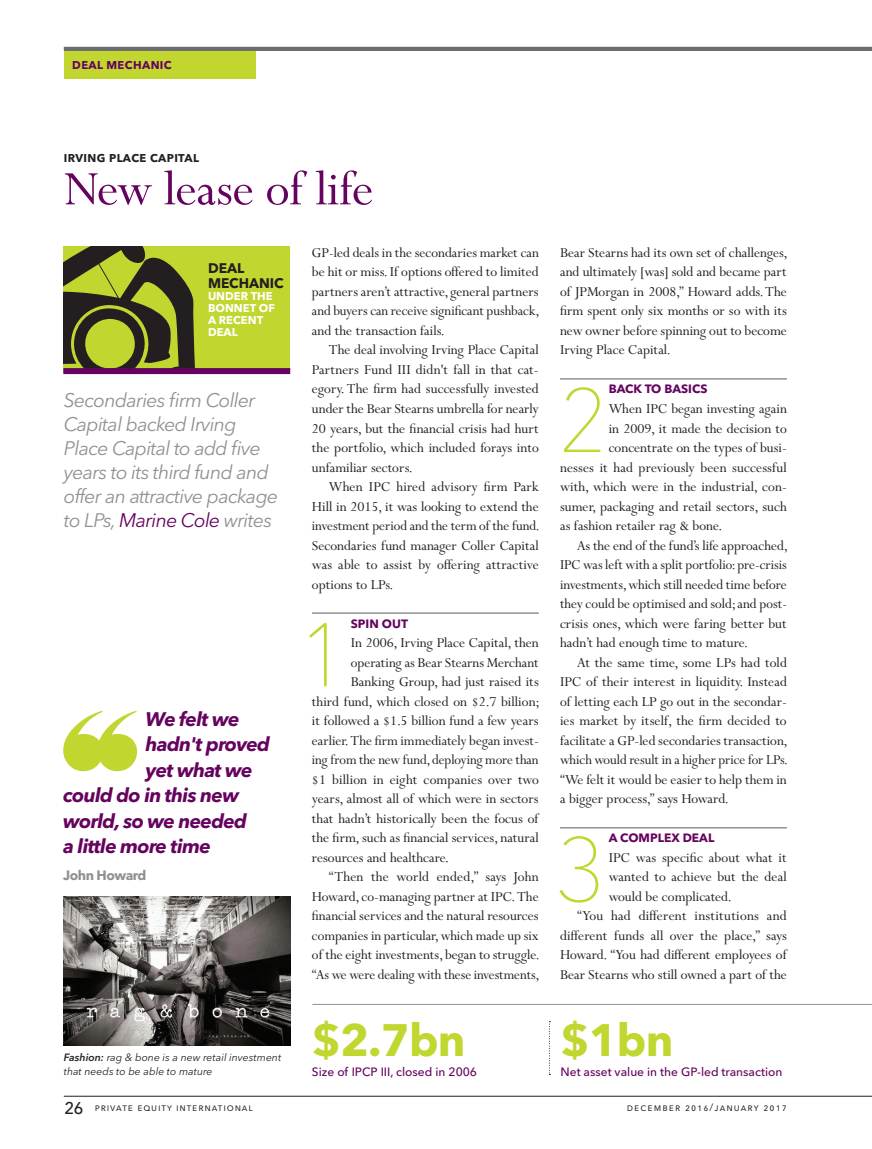
<style>
.page{position:relative;width:872px;height:1149px;background:#fff}
.page>*{position:absolute;margin:0;border:0;box-sizing:border-box;transform-origin:0 0}
.Deal_Subhead{font:200 121.2px "Avenir Next LT Pro";color:#c1d72f}
.Large_headline{font:54px "Perpetua MT Pro";letter-spacing:-.005em;color:#65035f}
.Feature_Big_number{font:700 45px "Avenir Next LT Pro";letter-spacing:-.02em;color:#c1d72f}
.t1{font:22.5px "Avenir Next LT Pro";color:#231f20}
.Standfirst{font:italic 19.5px/24px "Avenir Next LT Pro";letter-spacing:-.035em;color:#8e9093}
.Big_pull_quote{font:italic 700 19.5px "Avenir Next LT Pro";letter-spacing:-.035em;color:#65035f}
.Body_Copy_indent{font:15.3px/19.5px "Perpetua MT Pro";color:#231f20;text-align:justify}
.Body_no_indent{font:15.3px/19.5px "Perpetua MT Pro";color:#231f20;text-align:justify}
.t2{font:700 13.8px/15.3px "Avenir Next LT Pro";color:#231f20}
.Big_pull_quote_name{font:700 13.5px "Avenir Next LT Pro";letter-spacing:-.035em;color:#8e9093}
.Feature_Big_number-2{font:500 12px "Avenir Next LT Pro";color:#65035f}
.Deal_Subhead-2{font:700 12px "Avenir Next LT Pro";color:#65035f}
.t3{font:700 11.25px/12px "Avenir Next LT Pro";color:#fff}
.Subject_eyebrow{font:700 11.25px "Avenir Next LT Pro";letter-spacing:.035em;color:#231f20}
.t4{font:700 11.25px "Avenir Next LT Pro";letter-spacing:.035em;color:#65035f}
.Picture_caption{font:italic 10.5px/13.5px "Avenir Next LT Pro";color:#231f20}
.t5{font:10.5px "Avenir Next LT Pro";letter-spacing:.08em;color:#231f20}
.t6{font:10.5px "Avenir Next LT Pro";letter-spacing:.1em;color:#231f20}
.s1{color:#65035f}
.s2{font-weight:600}
</style>
<div class="page">
<hr style="left:64px;top:1095px;width:808px;height:1px;background:#231f20">
<hr style="left:64px;top:47px;width:808px;height:4px;background:#6c6d70">
<hr style="left:312px;top:612px;width:227px;height:1px;background:#8e9093">
<div style="left:63px;top:247px;width:227px;height:126px;background:#c1d72f"></div>
<svg style="left:63px;top:247px;width:132px;height:121px"></svg>
<div style="left:63px;top:368px;width:227px;height:6px;background:#65035f"></div>
<div style="left:64px;top:51px;width:191px;height:27px;background:#c1d72f"></div>
<hr style="left:560px;top:378px;width:227px;height:1px;background:#8e9093">
<hr style="left:560px;top:826px;width:227px;height:2px;background:#8e9093">
<img style="left:64px;top:896px;width:227px;height:148px">
<hr style="left:312px;top:1003px;width:560px;height:1px;background:#939598">
<svg style="left:63px;top:711px;width:74px;height:60px"></svg>
<svg style="left:549px;top:1021px;width:1px;height:53px"></svg>
<p class="t4" style="left:72px;top:58px;width:101px">DEAL MECHANIC</p>
<p class="Subject_eyebrow" style="left:64px;top:151px;width:137px">IRVING PLACE CAPITAL</p>
<p class="Large_headline" style="left:64px;top:158px;width:311px">New lease of life</p>
<p class="t2" style="left:208px;top:260px;width:77px">DEAL<br>MECHANIC</p>
<p class="t3" style="left:208px;top:290px;width:68px">UNDER THE<br>BONNET OF<br>A RECENT<br>DEAL</p>
<p class="Standfirst" style="left:64px;top:387px;width:216px">Secondaries firm Coller<br>Capital backed Irving<br>Place Capital to add five years to its third fund and offer an attractive package to LPs, <span class="s1">Marine Cole</span> writes</p>
<p class="Big_pull_quote" style="left:146px;top:706px;width:95px">We felt we</p>
<p class="Big_pull_quote" style="left:146px;top:732px;width:126px">hadn't proved</p>
<p class="Big_pull_quote" style="left:146px;top:757px;width:108px">yet what we</p>
<p class="Big_pull_quote" style="left:63px;top:783px;width:177px">could do in this new</p>
<p class="Big_pull_quote" style="left:63px;top:808px;width:185px">world, so we needed</p>
<p class="Big_pull_quote" style="left:63px;top:834px;width:149px">a little more time</p>
<p class="Big_pull_quote_name" style="left:63px;top:866px;width:85px">John Howard</p>
<p class="Picture_caption" style="left:64px;top:1050px;width:219px"><span class="s2">Fashion:</span> rag &amp; bone is a new retail investment that needs to be able to mature</p>
<p class="Body_no_indent" style="left:312px;top:243px;width:229px">GP-led deals in the secondaries market can be hit or miss. If options offered to limited partners aren’t attractive, general partners and buyers can receive significant pushback, and the transaction fails.</p>
<p class="Body_Copy_indent" style="left:312px;top:340px;width:228px;text-indent:17px">The deal involving Irving Place Capital Partners Fund III didn't fall in that cat&shy;egory. The firm had successfully invested under the Bear Stearns umbrella for nearly 20 years, but the financial crisis had hurt the portfolio, which included forays into unfamiliar sectors.</p>
<p class="Body_Copy_indent" style="left:312px;top:477px;width:229px;text-indent:17px">When IPC hired advisory firm Park Hill in 2015, it was looking to extend the investment period and the term of the fund.<br>Secondaries fund manager Coller Capital was able to assist by offering attractive options to LPs.</p>
<p class="Deal_Subhead" style="left:294px;top:571px;width:58px">1</p>
<p class="Deal_Subhead-2" style="left:351px;top:616px;width:59px">SPIN OUT</p>
<p class="Body_no_indent" style="left:351px;top:633px;width:189px">In 2006, Irving Place Capital, then</p>
<p class="Body_no_indent" style="left:351px;top:652px;width:189px">operating as Bear Stearns Merchant</p>
<p class="Body_no_indent" style="left:351px;top:672px;width:189px">Banking Group, had just raised its</p>
<p class="Body_no_indent" style="left:312px;top:691px;width:229px">third fund, which closed on $2.7 billion;</p>
<p class="Body_no_indent" style="left:312px;top:711px;width:228px">it followed a $1.5 billion fund a few years</p>
<p class="Body_no_indent" style="left:312px;top:730px;width:228px">earlier. The firm immediately began invest-</p>
<p class="Body_no_indent" style="left:312px;top:750px;width:228px">ing from the new fund, deploying more than</p>
<p class="Body_no_indent" style="left:312px;top:769px;width:228px">$1 billion in eight companies over two</p>
<p class="Body_no_indent" style="left:312px;top:789px;width:228px">years, almost all of which were in sectors</p>
<p class="Body_no_indent" style="left:312px;top:808px;width:228px">that hadn’t historically been the focus of</p>
<p class="Body_no_indent" style="left:312px;top:828px;width:228px">the firm, such as financial services, natural</p>
<p class="Body_no_indent" style="left:312px;top:847px;width:138px">resources and healthcare.</p>
<p class="Body_Copy_indent" style="left:312px;top:867px;width:229px;text-indent:17px">“Then the world ended,” says John Howard, co-managing partner at IPC. The financial services and the natural resources companies in particular, which made up six of the eight investments, began to struggle. “As we were dealing with these investments,</p>
<p class="Feature_Big_number" style="left:312px;top:1012px;width:155px">$2.7bn</p>
<p class="Feature_Big_number-2" style="left:312px;top:1063px;width:167px">Size of IPCP III, closed in 2006</p>
<p class="Body_Copy_indent" style="left:560px;top:243px;width:229px">Bear Stearns had its own set of challenges, and ultimately [was] sold and became part of JPMorgan in 2008,” Howard adds. The firm spent only six months or so with its new owner before spinning out to become Irving Place Capital.</p>
<p class="Deal_Subhead" style="left:552px;top:337px;width:58px">2</p>
<p class="Deal_Subhead-2" style="left:608px;top:382px;width:100px">BACK TO BASICS</p>
<p class="Body_no_indent" style="left:608px;top:399px;width:180px">When IPC began investing again</p>
<p class="Body_no_indent" style="left:608px;top:418px;width:180px">in 2009, it made the decision to</p>
<p class="Body_no_indent" style="left:608px;top:438px;width:180px">concentrate on the types of busi-</p>
<p class="Body_no_indent" style="left:560px;top:457px;width:228px">nesses it had previously been successful</p>
<p class="Body_no_indent" style="left:560px;top:477px;width:228px">with, which were in the industrial, con-</p>
<p class="Body_no_indent" style="left:560px;top:496px;width:228px">sumer, packaging and retail sectors, such</p>
<p class="Body_no_indent" style="left:560px;top:516px;width:164px">as fashion retailer rag &amp; bone.</p>
<p class="Body_Copy_indent" style="left:560px;top:535px;width:229px;text-indent:17px">As the end of the fund’s life approached, IPC was left with a split portfolio: pre-crisis investments, which still needed time before they could be optimised and sold; and post&shy;crisis ones, which were faring better but hadn’t had enough time to mature.</p>
<p class="Body_Copy_indent" style="left:560px;top:652px;width:229px;text-indent:17px">At the same time, some LPs had told IPC of their interest in liquidity. Instead of letting each LP go out in the secondar&shy;ies market by itself, the firm decided to facilitate a GP-led secondaries transaction, which would result in a higher price for LPs. “We felt it would be easier to help them in a bigger process,” says Howard.</p>
<p class="Deal_Subhead" style="left:552px;top:786px;width:58px">3</p>
<p class="Deal_Subhead-2" style="left:608px;top:830px;width:107px">A COMPLEX DEAL</p>
<p class="Body_no_indent" style="left:608px;top:847px;width:180px">IPC was specific about what it wanted to achieve but the deal would be complicated.</p>
<p class="Body_Copy_indent" style="left:560px;top:906px;width:228px;text-indent:17px">“You had different institutions and different funds all over the place,” says Howard. “You had different employees of Bear Stearns who still owned a part of the</p>
<p class="Feature_Big_number" style="left:560px;top:1012px;width:114px">$1bn</p>
<p class="Feature_Big_number-2" style="left:560px;top:1063px;width:223px">Net asset value in the GP-led transaction</p>
<p class="t1" style="left:64px;top:1092px;width:22px">26</p>
<p class="t5" style="left:95px;top:1100px;width:159px">private equity international</p>
<p class="t6" style="left:626px;top:1100px;width:162px">december 2016/january 2017</p>
</div>
